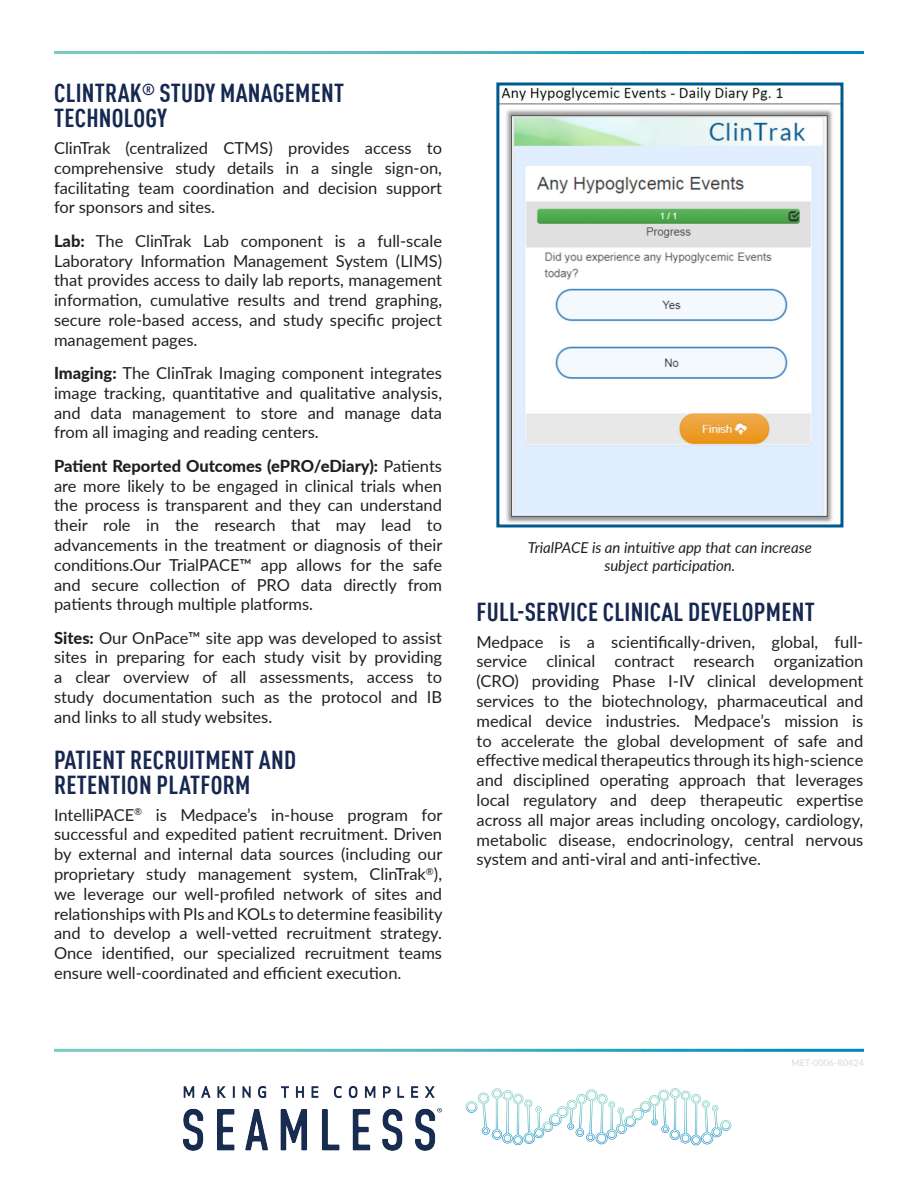
<style>
.page{position:relative;width:918px;height:1188px;background:#fff}
.page>*{position:absolute;margin:0;border:0;box-sizing:border-box;transform-origin:0 0}
.t1{font:700 condensed 25.5px/25.5px "DINOT";letter-spacing:.01em;color:#162851}
.t2{font:16.5px/19.8px "Lato";color:#231f20;text-align:justify}
.t3{font:italic 15px/18px "Lato";color:#231f20;text-align:center}
.t4{font:9px "Lato";color:#dad9d6}
.s1{font-weight:800}
</style>
<div class="page">
<svg style="left:466px;top:1088px;width:265px;height:58px"></svg>
<img style="left:184px;top:1086px;width:257px;height:65px">
<img style="left:500px;top:87px;width:339px;height:436px">
<div style="left:496px;top:82px;width:347px;height:446px;border:3px solid #005a8f"></div>
<p class="t1" style="left:54px;top:78px;width:291px">CLINTRAK® STUDY MANAGEMENT<br>TECHNOLOGY</p>
<p class="t2" style="left:54px;top:137px;width:390px">ClinTrak (centralized CTMS) provides access to comprehensive study details in a single sign-on, facilitating team coordination and decision support for sponsors and sites.</p>
<p class="t2" style="left:54px;top:230px;width:390px"><span class="s1">Lab:</span> The ClinTrak Lab component is a full-scale Laboratory Information Management System (LIMS) that provides access to daily lab reports, management information, cumulative results and trend graphing, secure role-based access, and study specific project management pages.</p>
<p class="t2" style="left:54px;top:362px;width:390px"><span class="s1">Imaging:</span> The ClinTrak Imaging component integrates image tracking, quantitative and qualitative analysis, and data management to store and manage data from all imaging and reading centers.</p>
<p class="t2" style="left:54px;top:455px;width:390px"><span class="s1">Patient Reported Outcomes (ePRO/eDiary):</span> Patients are more likely to be engaged in clinical trials when the process is transparent and they can understand their role in the research that may lead to advancements in the treatment or diagnosis of their conditions.Our TrialPACE™ app allows for the safe and secure collection of PRO data directly from patients through multiple platforms.</p>
<p class="t2" style="left:54px;top:627px;width:390px"><span class="s1">Sites:</span> Our OnPace™ site app was developed to assist sites in preparing for each study visit by providing a clear overview of all assessments, access to study documentation such as the protocol and IB and links to all study websites.</p>
<p class="t1" style="left:54px;top:745px;width:243px">PATIENT RECRUITMENT AND<br>RETENTION PLATFORM</p>
<p class="t2" style="left:54px;top:804px;width:390px">IntelliPACE<sup>®</sup> is Medpace’s in-house program for successful and expedited patient recruitment. Driven by external and internal data sources (including our proprietary study management system, ClinTrak<sup>®</sup>), we leverage our well-profiled network of sites and relationships with PIs and KOLs to determine feasibility and to develop a well-vetted recruitment strategy.<br>Once identified, our specialized recruitment teams ensure well-coordinated and efficient execution.</p>
<p class="t3" style="left:528px;top:538px;width:286px">TrialPACE is an intuitive app that can increase subject participation.</p>
<p class="t1" style="left:477px;top:597px;width:340px">FULL-SERVICE CLINICAL DEVELOPMENT</p>
<p class="t2" style="left:476px;top:631px;width:388px">Medpace is a scientifically-driven, global, full&shy;service clinical contract research organization (CRO) providing Phase I-IV clinical development services to the biotechnology, pharmaceutical and medical device industries. Medpace’s mission is to accelerate the global development of safe and effective medical therapeutics through its high-science and disciplined operating approach that leverages local regulatory and deep therapeutic expertise across all major areas including oncology, cardiology, metabolic disease, endocrinology, central nervous system and anti-viral and anti-infective.</p>
<p class="t4" style="left:792px;top:1056px;width:74px">MET-0006-R0424</p>
</div>
